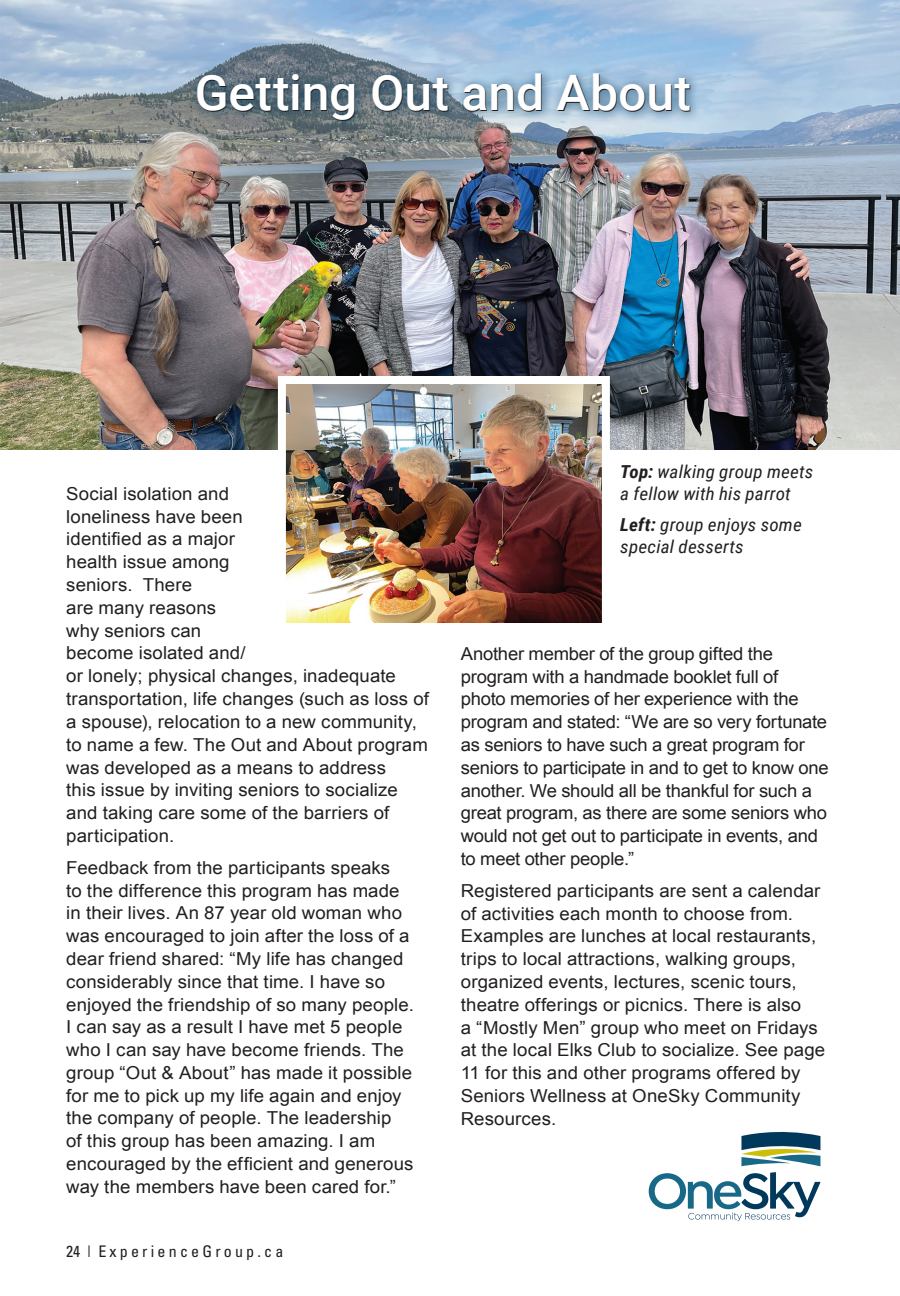
<style>
.page{position:relative;width:900px;height:1296px;background:#fff}
.page>*{position:absolute;margin:0;border:0;box-sizing:border-box;transform-origin:0 0}
.t1{font:500 48.8px "Roboto";color:#fff}
.t2{font:17.8px/22.8px "Arial";letter-spacing:.005em;color:#231f20;scale:1.04 1}
.t3{font:17.8px/22.8px "Arial";letter-spacing:-.015em;color:#231f20}
.t4{font:italic 17.8px/22px "Roboto Condensed";letter-spacing:.01em;color:#231f20;scale:1.06 1}
.t5{font:condensed 16px "Univers";letter-spacing:.2em;color:#231f20}
.s1{font-weight:700}
</style>
<div class="page">
<img style="left:0;top:0;width:900px;height:450px">
<div style="left:189px;top:65px;width:513px;height:68px;background:#00395c;opacity:.75"></div>
<img style="left:287px;top:385px;width:314px;height:238px">
<svg style="left:741px;top:1132px;width:79px;height:34px"></svg>
<svg style="left:649px;top:1172px;width:171px;height:49px"></svg>
<h1 class="t1" style="left:195px;top:59px;width:498px">Getting Out and About</h1>
<p class="t2" style="left:66px;top:482px;width:350px">Social isolation and<br>loneliness have been<br>identified as a major<br>health issue among<br>seniors. There<br>are many reasons<br>why seniors can<br>become isolated and/<br>or lonely; physical changes, inadequate transportation, life changes (such as loss of a spouse), relocation to a new community, to name a few. The Out and About program was developed as a means to address<br>this issue by inviting seniors to socialize and taking care some of the barriers of participation.</p>
<p class="t2" style="left:66px;top:856px;width:336px">Feedback from the participants speaks<br>to the difference this program has made in their lives. An 87 year old woman who was encouraged to join after the loss of a dear friend shared: “My life has changed considerably since that time. I have so enjoyed the friendship of so many people.<br>I can say as a result I have met 5 people who I can say have become friends. The group “Out &amp; About” has made it possible for me to pick up my life again and enjoy the company of people. The leadership<br>of this group has been amazing. I am encouraged by the efficient and generous way the members have been cared for.”</p>
<p class="t5" style="left:66px;top:1241px;width:219px">24 | ExperienceGroup.ca</p>
<p class="t4" style="left:620px;top:460px;width:183px"><span class="s1">Top:</span> walking group meets a fellow with his parrot</p>
<p class="t4" style="left:620px;top:513px;width:173px"><span class="s1">Left:</span> group enjoys some special desserts</p>
<p class="t3" style="left:461px;top:642px;width:369px">Another member of the group gifted the program with a handmade booklet full of<br>photo memories of her experience with the program and stated: “We are so very fortunate as seniors to have such a great program for seniors to participate in and to get to know one another. We should all be thankful for such a great program, as there are some seniors who would not get out to participate in events, and to meet other people.”</p>
<p class="t2" style="left:461px;top:879px;width:352px">Registered participants are sent a calendar of activities each month to choose from.<br>Examples are lunches at local restaurants, trips to local attractions, walking groups, organized events, lectures, scenic tours, theatre offerings or picnics. There is also<br>a “Mostly Men” group who meet on Fridays at the local Elks Club to socialize. See page 11 for this and other programs offered by Seniors Wellness at OneSky Community Resources.</p>
</div>
